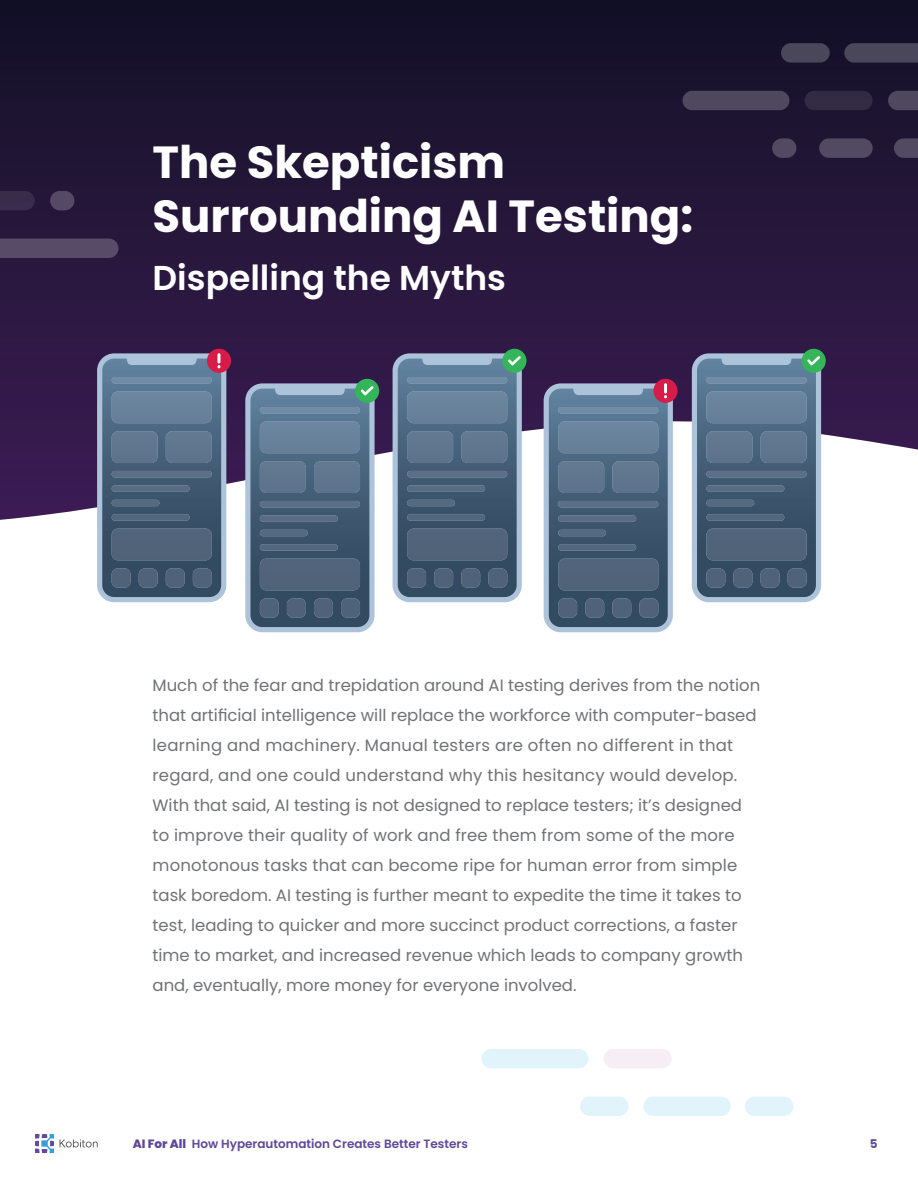
<style>
.page{position:relative;width:918px;height:1188px;background:#fff}
.page>*{position:absolute;margin:0;border:0;box-sizing:border-box;transform-origin:0 0}
.t1{font:700 45px/54px "Poppins";color:#fff}
.t2{font:600 34.5px "Poppins";color:#fff}
.t3{font:16.5px/30px "Poppins";color:#717275}
.t4{font:600 12px "Poppins";color:#614797}
.t5{font:700 12px "Poppins";color:#614797}
.s1{font-weight:800}
</style>
<div class="page">
<svg style="left:0;top:0;width:918px;height:520px;background:#2b1e3f"></svg>
<div style="left:580px;top:1097px;width:49px;height:19px;background:#e1f4fc;border-radius:10px"></div>
<div style="left:745px;top:1097px;width:48px;height:19px;background:#e1f4fc;border-radius:10px"></div>
<div style="left:643px;top:1097px;width:88px;height:19px;background:#e1f4fc;border-radius:10px"></div>
<div style="left:481px;top:1049px;width:107px;height:19px;background:#e1f4fc;border-radius:10px"></div>
<div style="left:604px;top:1049px;width:68px;height:19px;background:#f6edf5;border-radius:10px"></div>
<div style="left:97px;top:353px;width:129px;height:249px;background:#adc3d9;border-radius:17px"></div>
<div style="left:245px;top:383px;width:130px;height:249px;background:#adc3d9;border-radius:17px"></div>
<div style="left:393px;top:353px;width:129px;height:249px;background:#adc3d9;border-radius:17px"></div>
<div style="left:544px;top:383px;width:129px;height:249px;background:#adc3d9;border-radius:17px"></div>
<div style="left:692px;top:353px;width:129px;height:249px;background:#adc3d9;border-radius:17px"></div>
<div style="left:502px;top:349px;width:24px;height:24px;background:#34b55a;border-radius:50%"></div>
<svg style="left:398px;top:356px;width:123px;height:241px;background:#556e85"></svg>
<div style="left:802px;top:349px;width:24px;height:24px;background:#34b55a;border-radius:50%"></div>
<svg style="left:697px;top:356px;width:123px;height:241px;background:#556e85"></svg>
<div style="left:355px;top:379px;width:24px;height:24px;background:#34b55a;border-radius:50%"></div>
<svg style="left:250px;top:386px;width:124px;height:241px;background:#556e85"></svg>
<div style="left:207px;top:349px;width:24px;height:24px;background:#d81c49;border-radius:50%"></div>
<div style="left:653px;top:379px;width:25px;height:24px;background:#d81c49;border-radius:50%"></div>
<svg style="left:549px;top:383px;width:119px;height:244px;background:#536a82"></svg>
<svg style="left:102px;top:353px;width:119px;height:244px;background:#556c84"></svg>
<div style="left:819px;top:138px;width:54px;height:20px;background:#514a61;border-radius:10px"></div>
<div style="left:772px;top:138px;width:24px;height:20px;background:#514a61;border-radius:10px"></div>
<div style="left:50px;top:191px;width:24px;height:19px;background:#554a65;border-radius:10px"></div>
<div style="left:781px;top:43px;width:49px;height:20px;background:#4a475b;border-radius:10px"></div>
<svg style="left:844px;top:43px;width:74px;height:20px"></svg>
<div style="left:682px;top:91px;width:107px;height:19px;background:#4e495f;border-radius:10px"></div>
<svg style="left:894px;top:138px;width:24px;height:20px"></svg>
<div style="left:0;top:239px;width:119px;height:19px;background:#584b68"></div>
<svg style="left:888px;top:91px;width:30px;height:19px"></svg>
<svg style="left:0;top:191px;width:35px;height:19px"></svg>
<div style="left:805px;top:91px;width:68px;height:19px;background:#312b44;border-radius:10px"></div>
<svg style="left:35px;top:1134px;width:19px;height:19px"></svg>
<svg style="left:60px;top:1139px;width:38px;height:9px"></svg>
<p class="t1" style="left:153px;top:135px;width:542px">The Skepticism<br>Surrounding AI Testing:</p>
<p class="t2" style="left:153px;top:257px;width:355px">Dispelling the Myths</p>
<p class="t3" style="left:153px;top:670px;width:609px">Much of the fear and trepidation around AI testing derives from the notion that artificial intelligence will replace the workforce with computer-based learning and machinery. Manual testers are often no different in that regard, and one could understand why this hesitancy would develop.<br>With that said, AI testing is not designed to replace testers; it’s designed to improve their quality of work and free them from some of the more monotonous tasks that can become ripe for human error from simple task boredom. AI testing is further meant to expedite the time it takes to test, leading to quicker and more succinct product corrections, a faster time to market, and increased revenue which leads to company growth and, eventually, more money for everyone involved.</p>
<p class="t4" style="left:133px;top:1136px;width:337px"><span class="s1">AI For All</span> How Hyperautomation Creates Better Testers</p>
<p class="t5" style="left:870px;top:1136px;width:9px">5</p>
</div>
